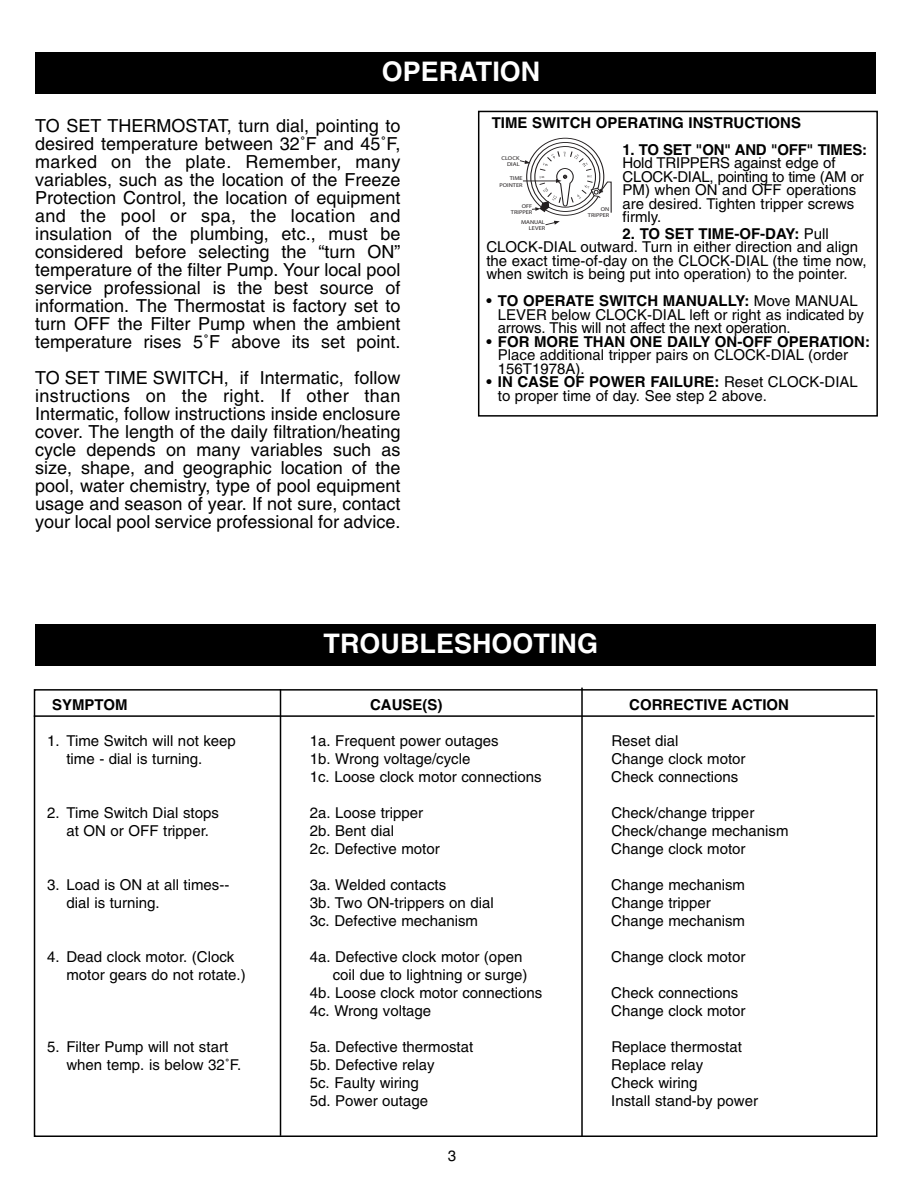
<style>
.page{position:relative;width:918px;height:1188px;background:#fff}
.page>*{position:absolute;margin:0;border:0;box-sizing:border-box;transform-origin:0 0}
.t1{font:700 27px "Helvetica";color:#fff}
.t2{font:18px/18px "Helvetica";color:#000;text-align:justify}
.t3{font:15px/13.5px "Helvetica";color:#000}
.t4{font:700 15px "Helvetica";color:#000}
.t5{font:700 15px "Helvetica";letter-spacing:-.02em;color:#000}
.t6{font:5.55px/6.3px "Myriad";color:#231f20;text-align:right;scale:1.13 1}
.s1{font-weight:700}
</style>
<div class="page">
<div style="left:35px;top:624px;width:841px;height:41px;background:#000"></div>
<div style="left:34px;top:689px;width:844px;height:448px;border:2px solid #000"></div>
<hr style="left:34px;top:715px;width:841px;height:2px;background:#000">
<hr style="left:280px;top:689px;width:1px;height:447px;background:#000">
<hr style="left:581px;top:688px;width:2px;height:449px;background:#000">
<div style="left:36px;top:52px;width:840px;height:41px;background:#000"></div>
<div style="left:478px;top:111px;width:400px;height:306px;border:2px solid #000"></div>
<svg style="left:545px;top:221px;width:15px;height:4px"></svg>
<svg style="left:519px;top:146px;width:92px;height:67px"></svg>
<h1 class="t1" style="left:382px;top:60px;width:160px">OPERATION</h1>
<p class="t4" style="left:492px;top:117px;width:311px">TIME SWITCH OPERATING INSTRUCTIONS</p>
<p class="t5" style="left:623px;top:143px;width:246px">1. TO SET "ON" AND "OFF" TIMES:</p>
<p class="t3" style="left:623px;top:157px;width:243px">Hold TRIPPERS against edge of<br>CLOCK-DIAL, pointing to time (AM or<br>PM) when ON and OFF operations are desired. Tighten tripper screws firmly.</p>
<p class="t3" style="left:486px;top:228px;width:382px;text-indent:136px"><span class="s1">2. TO SET TIME-OF-DAY:</span> Pull CLOCK-DIAL outward. Turn in either direction and align the exact time-of-day on the CLOCK-DIAL (the time now, when switch is being put into operation) to the pointer.</p>
<p class="t3" style="left:498px;top:295px;width:368px;text-indent:-12px"><span class="s1">• TO OPERATE SWITCH MANUALLY:</span> Move MANUAL<br>LEVER below CLOCK-DIAL left or right as indicated by arrows. This will not affect the next operation.</p>
<p class="t4" style="left:486px;top:335px;width:385px">• FOR MORE THAN ONE DAILY ON-OFF OPERATION:</p>
<p class="t3" style="left:498px;top:349px;width:352px">Place additional tripper pairs on CLOCK-DIAL (order<br>156T1978A).</p>
<p class="t3" style="left:498px;top:376px;width:362px;text-indent:-12px"><span class="s1">• IN CASE OF POWER FAILURE:</span> Reset CLOCK-DIAL to proper time of day. See step 2 above.</p>
<p class="t2" style="left:35px;top:118px;width:367px">TO SET THERMOSTAT, turn dial, pointing to desired temperature between 32˚F and 45˚F, marked on the plate. Remember, many variables, such as the location of the Freeze Protection Control, the location of equipment and the pool or spa, the location and insulation of the plumbing, etc., must be considered before selecting the “turn ON” temperature of the filter Pump. Your local pool service professional is the best source of information. The Thermostat is factory set to turn OFF the Filter Pump when the ambient temperature rises 5˚F above its set point.</p>
<p class="t2" style="left:35px;top:370px;width:367px">TO SET TIME SWITCH, if Intermatic, follow instructions on the right. If other than Intermatic, follow instructions inside enclosure cover. The length of the daily filtration/heating cycle depends on many variables such as size, shape, and geographic location of the pool, water chemistry, type of pool equipment usage and season of year. If not sure, contact your local pool service professional for advice.</p>
<p class="t6" style="left:502px;top:155px;width:18px">CLOCK<br>DIAL</p>
<p class="t6" style="left:500px;top:176px;width:22px">TIME<br>POINTER</p>
<p class="t6" style="left:511px;top:203px;width:20px">OFF<br>TRIPPER</p>
<p class="t6" style="left:521px;top:219px;width:23px">MANUAL<br>LEVER</p>
<p class="t6" style="left:588px;top:206px;width:20px">ON<br>TRIPPER</p>
<h1 class="t1" style="left:324px;top:632px;width:276px">TROUBLESHOOTING</h1>
<p class="t4" style="left:52px;top:699px;width:77px">SYMPTOM</p>
<p class="t4" style="left:370px;top:699px;width:74px">CAUSE(S)</p>
<p class="t4" style="left:629px;top:699px;width:161px">CORRECTIVE ACTION</p>
<p class="t3" style="left:47px;top:735px;width:190px">1. Time Switch will not keep</p>
<p class="t3" style="left:310px;top:735px;width:190px">1a. Frequent power outages</p>
<p class="t3" style="left:611px;top:735px;width:69px">Reset dial</p>
<p class="t3" style="left:66px;top:753px;width:137px">time - dial is turning.</p>
<p class="t3" style="left:310px;top:753px;width:162px">1b. Wrong voltage/cycle</p>
<p class="t3" style="left:611px;top:753px;width:136px">Change clock motor</p>
<p class="t3" style="left:310px;top:771px;width:233px">1c. Loose clock motor connections</p>
<p class="t3" style="left:611px;top:771px;width:129px">Check connections</p>
<p class="t3" style="left:47px;top:807px;width:173px">2. Time Switch Dial stops</p>
<p class="t3" style="left:310px;top:807px;width:115px">2a. Loose tripper</p>
<p class="t3" style="left:611px;top:807px;width:144px">Check/change tripper</p>
<p class="t3" style="left:66px;top:825px;width:144px">at ON or OFF tripper.</p>
<p class="t3" style="left:310px;top:825px;width:86px">2b. Bent dial</p>
<p class="t3" style="left:611px;top:825px;width:179px">Check/change mechanism</p>
<p class="t3" style="left:310px;top:843px;width:132px">2c. Defective motor</p>
<p class="t3" style="left:611px;top:843px;width:136px">Change clock motor</p>
<p class="t3" style="left:47px;top:879px;width:184px">3. Load is ON at all times--</p>
<p class="t3" style="left:310px;top:879px;width:138px">3a. Welded contacts</p>
<p class="t3" style="left:611px;top:879px;width:135px">Change mechanism</p>
<p class="t3" style="left:66px;top:897px;width:95px">dial is turning.</p>
<p class="t3" style="left:310px;top:897px;width:185px">3b. Two ON-trippers on dial</p>
<p class="t3" style="left:611px;top:897px;width:101px">Change tripper</p>
<p class="t3" style="left:310px;top:915px;width:170px">3c. Defective mechanism</p>
<p class="t3" style="left:611px;top:915px;width:135px">Change mechanism</p>
<p class="t3" style="left:47px;top:951px;width:189px">4. Dead clock motor. (Clock</p>
<p class="t3" style="left:310px;top:951px;width:214px">4a. Defective clock motor (open</p>
<p class="t3" style="left:611px;top:951px;width:136px">Change clock motor</p>
<p class="t3" style="left:66px;top:969px;width:181px">motor gears do not rotate.)</p>
<p class="t3" style="left:310px;top:967px;width:234px;line-height:18px;text-align:center">coil due to lightning or surge)<br>4b. Loose clock motor connections</p>
<p class="t3" style="left:611px;top:987px;width:129px">Check connections</p>
<p class="t3" style="left:310px;top:1005px;width:123px">4c. Wrong voltage</p>
<p class="t3" style="left:611px;top:1005px;width:136px">Change clock motor</p>
<p class="t3" style="left:47px;top:1041px;width:182px">5. Filter Pump will not start</p>
<p class="t3" style="left:310px;top:1041px;width:165px">5a. Defective thermostat</p>
<p class="t3" style="left:611px;top:1041px;width:132px">Replace thermostat</p>
<p class="t3" style="left:66px;top:1059px;width:177px">when temp. is below 32˚F.</p>
<p class="t3" style="left:310px;top:1059px;width:127px">5b. Defective relay</p>
<p class="t3" style="left:611px;top:1059px;width:94px">Replace relay</p>
<p class="t3" style="left:310px;top:1077px;width:111px">5c. Faulty wiring</p>
<p class="t3" style="left:611px;top:1077px;width:88px">Check wiring</p>
<p class="t3" style="left:310px;top:1095px;width:120px">5d. Power outage</p>
<p class="t3" style="left:611px;top:1095px;width:148px">Install stand-by power</p>
<p class="t3" style="left:448px;top:1150px;width:10px">3</p>
</div>
